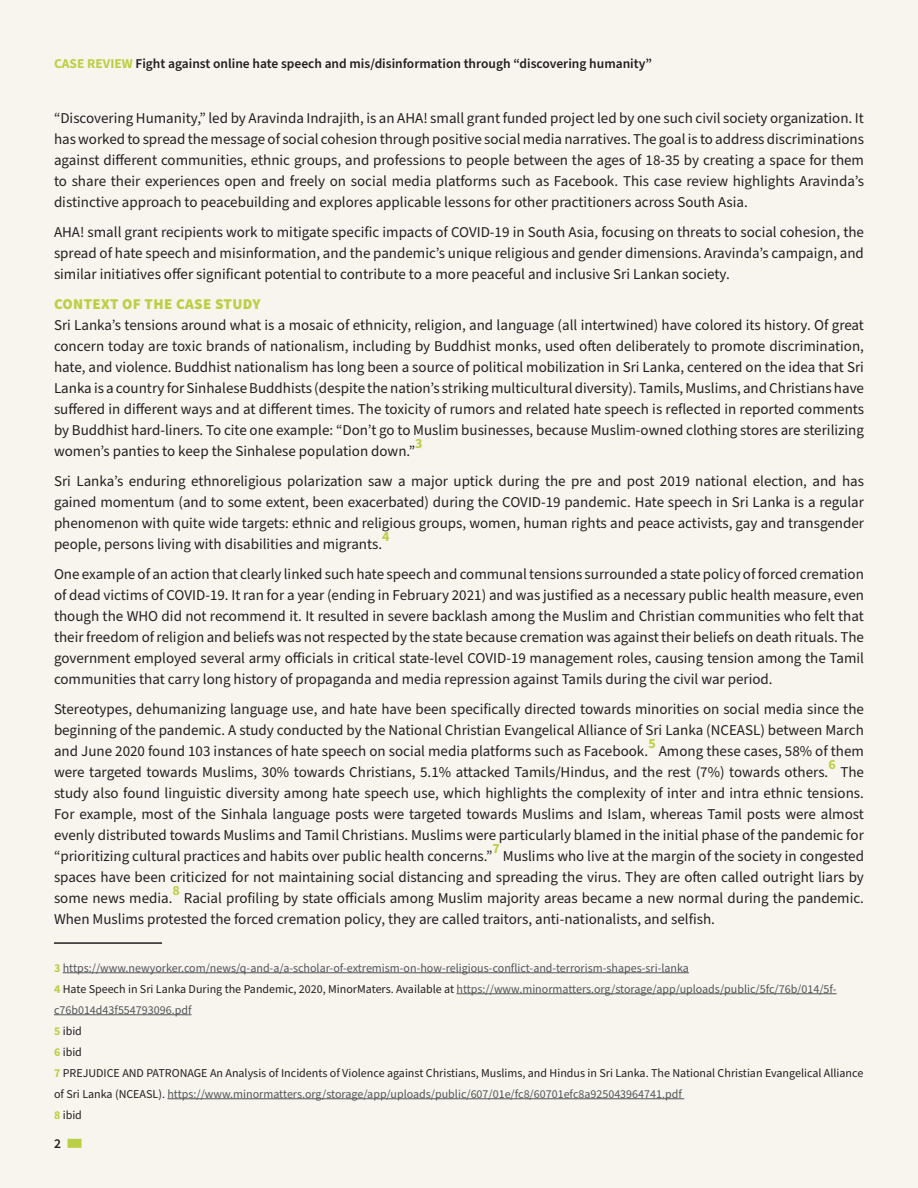
<style>
.page{position:relative;width:918px;height:1188px;background:#f8f5ef}
.page>*{position:absolute;margin:0;border:0;box-sizing:border-box;transform-origin:0 0}
.t1{font:15px/21px "Source Sans Pro";color:#231f20;text-align:justify}
.t2{font:15px "Source Sans Variable";letter-spacing:.025em;color:#bacf44}
.t3{font:700 13.95px "Source Sans Pro";color:#bacf44}
.t4{font:600 13.5px "Source Sans Pro";color:#231f20}
.t5{font:12px/21px "Source Sans Pro";color:#525658}
.t6{font:12px/21px "Source Sans Pro";color:#231f20}
.s1{font-weight:700;color:#bacf44}
.s2{color:#231f20}
.s3{color:#525658}
</style>
<div class="page">
<div style="left:68px;top:1139px;width:14px;height:9px;background:#bacf44"></div>
<hr style="left:54px;top:942px;width:108px;height:2px;background:#231f20">
<hr style="left:63px;top:972px;width:626px;height:1px;background:#525658">
<hr style="left:457px;top:993px;width:380px;height:1px;background:#525658">
<hr style="left:54px;top:1014px;width:138px;height:1px;background:#525658">
<hr style="left:167px;top:1098px;width:517px;height:1px;background:#525658">
<p class="t4" style="left:54px;top:54px;width:600px"><span class="s1">CASE REVIEW</span> Fight against online hate speech and mis/disinformation through “discovering humanity”</p>
<p class="t1" style="left:54px;top:108px;width:812px">“Discovering Humanity,” led by Aravinda Indrajith, is an AHA! small grant funded project led by one such civil society organization. It has worked to spread the message of social cohesion through positive social media narratives. The goal is to address discriminations against different communities, ethnic groups, and professions to people between the ages of 18-35 by creating a space for them to share their experiences open and freely on social media platforms such as Facebook. This case review highlights Aravinda’s distinctive approach to peacebuilding and explores applicable lessons for other practitioners across South Asia.</p>
<p class="t1" style="left:54px;top:222px;width:812px">AHA! small grant recipients work to mitigate specific impacts of COVID-19 in South Asia, focusing on threats to social cohesion, the spread of hate speech and misinformation, and the pandemic’s unique religious and gender dimensions. Aravinda’s campaign, and similar initiatives offer significant potential to contribute to a more peaceful and inclusive Sri Lankan society.</p>
<p class="t2" style="left:54px;top:295px;width:208px">CONTEXT OF THE CASE STUDY</p>
<p class="t1" style="left:54px;top:315px;width:812px">Sri Lanka’s tensions around what is a mosaic of ethnicity, religion, and language (all intertwined) have colored its history. Of great concern today are toxic brands of nationalism, including by Buddhist monks, used often deliberately to promote discrimination, hate, and violence. Buddhist nationalism has long been a source of political mobilization in Sri Lanka, centered on the idea that Sri Lanka is a country for Sinhalese Buddhists (despite the nation’s striking multicultural diversity). Tamils, Muslims, and Christians have suffered in different ways and at different times. The toxicity of rumors and related hate speech is reflected in reported comments by Buddhist hard-liners. To cite one example: “Don’t go to Muslim businesses, because Muslim-owned clothing stores are sterilizing women’s panties to keep the Sinhalese population down.”</p>
<p class="t3" style="left:415px;top:434px;width:9px">3</p>
<p class="t1" style="left:54px;top:471px;width:812px">Sri Lanka’s enduring ethnoreligious polarization saw a major uptick during the pre and post 2019 national election, and has gained momentum (and to some extent, been exacerbated) during the COVID-19 pandemic. Hate speech in Sri Lanka is a regular phenomenon with quite wide targets: ethnic and religious groups, women, human rights and peace activists, gay and transgender people, persons living with disabilities and migrants.</p>
<p class="t3" style="left:382px;top:527px;width:9px">4</p>
<p class="t1" style="left:54px;top:564px;width:812px">One example of an action that clearly linked such hate speech and communal tensions surrounded a state policy of forced cremation of dead victims of COVID-19. It ran for a year (ending in February 2021) and was justified as a necessary public health measure, even though the WHO did not recommend it. It resulted in severe backlash among the Muslim and Christian communities who felt that their freedom of religion and beliefs was not respected by the state because cremation was against their beliefs on death rituals. The government employed several army officials in critical state-level COVID-19 management roles, causing tension among the Tamil communities that carry long history of propaganda and media repression against Tamils during the civil war period.</p>
<p class="t1" style="left:54px;top:699px;width:812px">Stereotypes, dehumanizing language use, and hate have been specifically directed towards minorities on social media since the beginning of the pandemic. A study conducted by the National Christian Evangelical Alliance of Sri Lanka (NCEASL) between March and June 2020 found 103 instances of hate speech on social media platforms such as Facebook.</p>
<p class="t3" style="left:648px;top:734px;width:9px">5</p>
<p class="t1" style="left:54px;top:741px;width:811px;text-indent:605px">Among these cases, 58% of them were targeted towards Muslims, 30% towards Christians, 5.1% attacked Tamils/Hindus, and the rest (7%) towards others.</p>
<p class="t3" style="left:828px;top:755px;width:9px">6</p>
<p class="t1" style="left:54px;top:762px;width:812px;text-indent:786px">The study also found linguistic diversity among hate speech use, which highlights the complexity of inter and intra ethnic tensions.<br>For example, most of the Sinhala language posts were targeted towards Muslims and Islam, whereas Tamil posts were almost evenly distributed towards Muslims and Tamil Christians. Muslims were particularly blamed in the initial phase of the pandemic for “prioritizing cultural practices and habits over public health concerns.”</p>
<p class="t3" style="left:493px;top:839px;width:9px">7</p>
<p class="t1" style="left:54px;top:846px;width:812px;text-indent:449px">Muslims who live at the margin of the society in congested spaces have been criticized for not maintaining social distancing and spreading the virus. They are often called outright liars by some news media.</p>
<p class="t3" style="left:172px;top:881px;width:9px">8</p>
<p class="t1" style="left:54px;top:888px;width:812px;text-indent:130px">Racial profiling by state officials among Muslim majority areas became a new normal during the pandemic.<br>When Muslims protested the forced cremation policy, they are called traitors, anti-nationalists, and selfish.</p>
<p class="t5" style="left:54px;top:958px;width:637px"><span class="s1">3</span> https://www.newyorker.com/news/q-and-a/a-scholar-of-extremism-on-how-religious-conflict-and-terrorism-shapes-sri-lanka</p>
<p class="t5" style="left:54px;top:979px;width:784px"><span class="s1">4</span> <span class="s2">Hate Speech in Sri Lanka During the Pandemic, 2020, MinorMaters. Available at</span> https://www.minormatters.org/storage/app/uploads/public/5fc/76b/014/5f&shy;c76b014d43f554793096.pdf</p>
<p class="t6" style="left:54px;top:1021px;width:29px"><span class="s1">5</span> ibid</p>
<p class="t6" style="left:54px;top:1042px;width:29px"><span class="s1">6</span> ibid</p>
<p class="t6" style="left:54px;top:1063px;width:811px"><span class="s1">7</span> PREJUDICE AND PATRONAGE An Analysis of Incidents of Violence against Christians, Muslims, and Hindus in Sri Lanka. The National Christian Evangelical Alliance of Sri Lanka (NCEASL). <span class="s3">https://www.minormatters.org/storage/app/uploads/public/607/01e/fc8/60701efc8a925043964741.pdf</span></p>
<p class="t6" style="left:54px;top:1105px;width:29px"><span class="s1">8</span> ibid</p>
<p class="t4" style="left:54px;top:1134px;width:8px">2</p>
</div>
